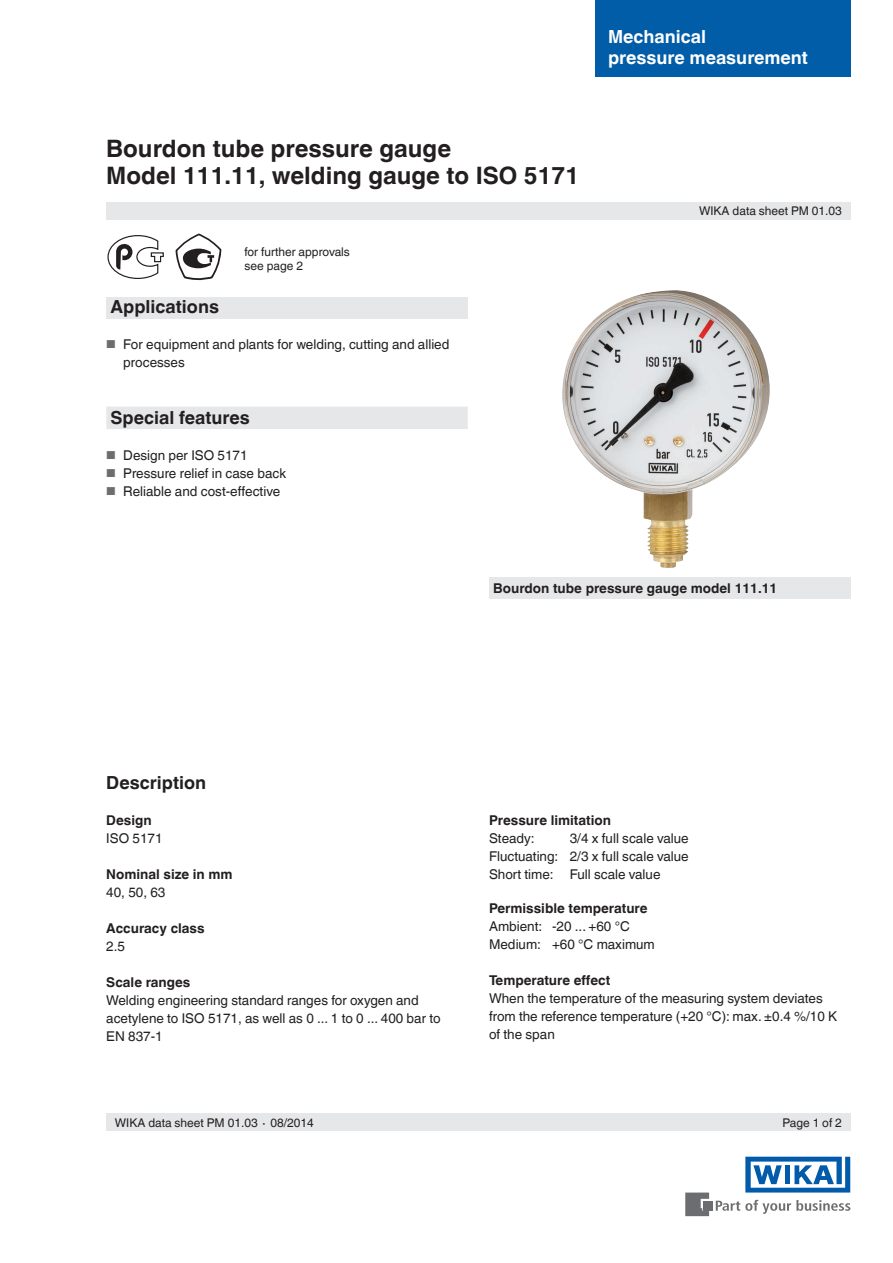
<style>
.page{position:relative;width:893px;height:1263px;background:#fff}
.page>*{position:absolute;margin:0;border:0;box-sizing:border-box;transform-origin:0 0}
.t1{font:700 24px/27px "Helvetica World";color:#231f20}
.t2{font:700 18px "Helvetica World";color:#231f20}
.t3{font:700 18px/21px "Helvetica World";color:#fff}
.t4{font:13.5px/18px "Helvetica World";color:#231f20}
.t5{font:700 13.5px "Helvetica World";color:#231f20}
.t6{font:12px/13.5px "Helvetica World";color:#231f20}
.s1{font-size:11.55px;color:#6c6d70}
</style>
<div class="page">
<div style="left:106px;top:298px;width:362px;height:21px;background:#e6e7e9"></div>
<svg style="left:716px;top:1200px;width:134px;height:14px"></svg>
<div style="left:703px;top:1201px;width:9px;height:9px;background:#6c6d70"></div>
<svg style="left:685px;top:1192px;width:24px;height:24px"></svg>
<svg style="left:745px;top:1157px;width:105px;height:35px"></svg>
<div style="left:106px;top:203px;width:744px;height:17px;background:#e6e7e9"></div>
<div style="left:106px;top:1114px;width:744px;height:17px;background:#e6e7e9"></div>
<div style="left:595px;top:0;width:255px;height:77px;background:#015da7"></div>
<div style="left:106px;top:406px;width:362px;height:23px;background:#e6e7e9"></div>
<svg style="left:107px;top:235px;width:57px;height:44px"></svg>
<svg style="left:175px;top:234px;width:46px;height:47px"></svg>
<img style="left:562px;top:290px;width:208px;height:278px">
<div style="left:489px;top:577px;width:361px;height:22px;background:#e6e7e9"></div>
<h1 class="t1" style="left:106px;top:135px;width:474px">Bourdon tube pressure gauge<br>Model 111.11, welding gauge to ISO 5171</h1>
<p class="t6" style="left:245px;top:245px;width:107px">for further approvals see page 2</p>
<h2 class="t2" style="left:111px;top:296px;width:110px">Applications</h2>
<p class="t4" style="left:123px;top:335px;width:328px;text-indent:-17px"><span class="s1">■</span> For equipment and plants for welding, cutting and allied processes</p>
<h2 class="t2" style="left:111px;top:407px;width:141px">Special features</h2>
<p class="t4" style="left:106px;top:446px;width:143px"><span class="s1">■</span> Design per ISO 5171</p>
<p class="t4" style="left:106px;top:464px;width:181px"><span class="s1">■</span> Pressure relief in case back</p>
<p class="t4" style="left:106px;top:482px;width:175px"><span class="s1">■</span> Reliable and cost-effective</p>
<h2 class="t3" style="left:608px;top:26px;width:201px">Mechanical<br>pressure measurement</h2>
<p class="t6" style="left:699px;top:204px;width:144px">WIKA data sheet PM 01.03</p>
<p class="t5" style="left:493px;top:580px;width:286px">Bourdon tube pressure gauge model 111.11</p>
<h2 class="t2" style="left:106px;top:773px;width:101px">Description</h2>
<p class="t5" style="left:106px;top:813px;width:47px">Design</p>
<p class="t4" style="left:106px;top:830px;width:58px">ISO 5171</p>
<p class="t5" style="left:106px;top:867px;width:128px">Nominal size in mm</p>
<p class="t4" style="left:106px;top:884px;width:61px">40, 50, 63</p>
<p class="t5" style="left:106px;top:921px;width:100px">Accuracy class</p>
<p class="t4" style="left:106px;top:938px;width:20px">2.5</p>
<p class="t5" style="left:106px;top:975px;width:86px">Scale ranges</p>
<p class="t4" style="left:106px;top:992px;width:336px">Welding engineering standard ranges for oxygen and acetylene to ISO 5171, as well as 0 ... 1 to 0 ... 400 bar to<br>EN 837-1</p>
<p class="t5" style="left:489px;top:812px;width:123px">Pressure limitation</p>
<p class="t4" style="left:489px;top:829px;width:47px">Steady:</p>
<p class="t4" style="left:489px;top:829px;width:201px;text-align:justify;text-indent:81px">3/4 x full scale value Fluctuating: 2/3 x full scale value Short time: Full scale value</p>
<p class="t5" style="left:489px;top:901px;width:160px">Permissible temperature</p>
<p class="t4" style="left:489px;top:917px;width:167px">Ambient: -20 ... +60 °C<br>Medium: +60 °C maximum</p>
<p class="t5" style="left:489px;top:973px;width:123px">Temperature effect</p>
<p class="t4" style="left:489px;top:989px;width:350px">When the temperature of the measuring system deviates from the reference temperature (+20 °C): max. ±0.4 %/10 K of the span</p>
<p class="t6" style="left:115px;top:1116px;width:201px">WIKA data sheet PM 01.03 ∙ 08/2014</p>
<p class="t6" style="left:782px;top:1116px;width:61px">Page 1 of 2</p>
</div>
